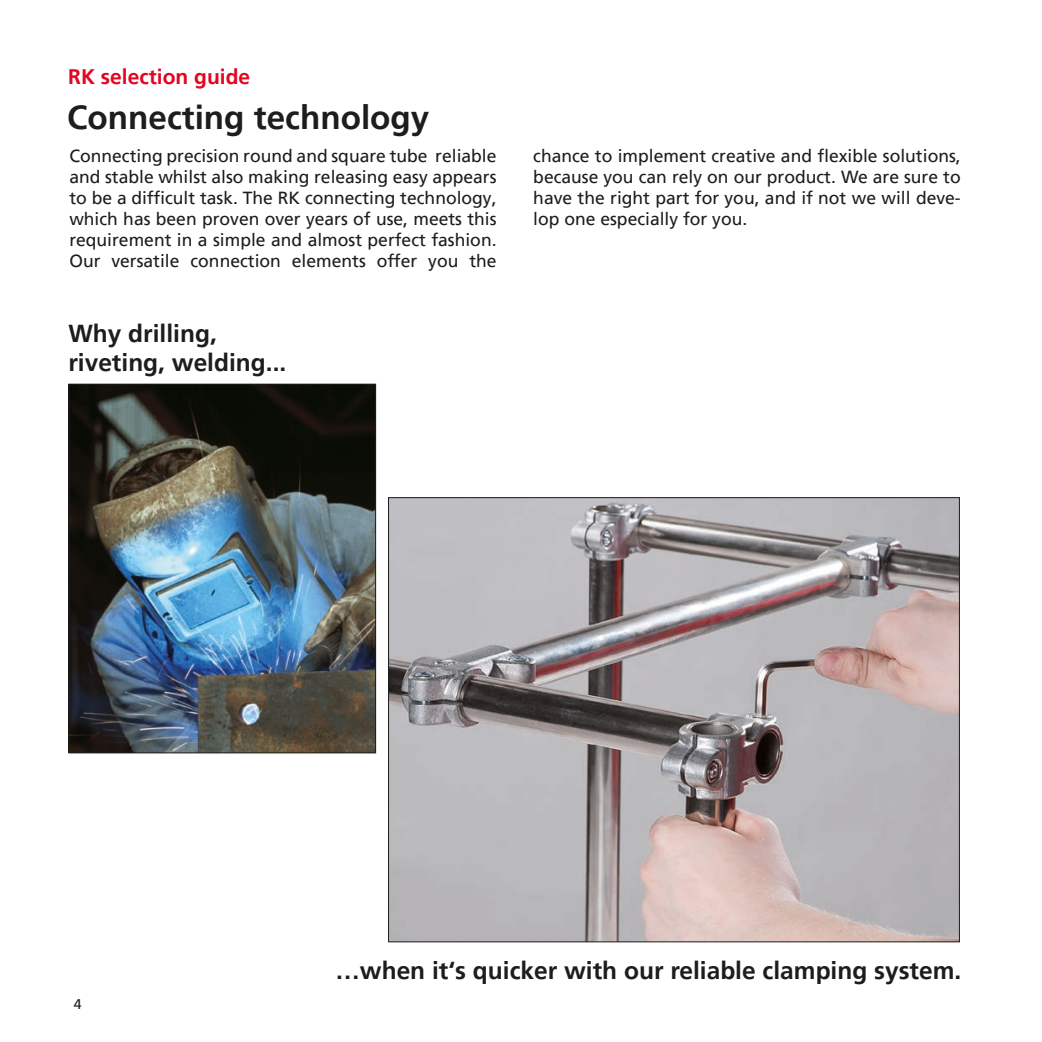
<style>
.page{position:relative;width:1042px;height:1042px;background:#fff}
.page>*{position:absolute;margin:0;border:0;box-sizing:border-box;transform-origin:0 0}
.t1{font:700 33.25px "Frutiger LT Pro";color:#1d1d1b}
.t2{font:700 24.5px/29.4px "Frutiger LT Pro";color:#1d1d1b}
.t3{font:700 21px "Frutiger LT Pro";color:#e40522}
.t4{font:17.5px/21px "Frutiger LT Pro";color:#1d1d1b;text-align:justify}
.t5{font:14px "Frutiger LT Pro";color:#1d1d1b}
</style>
<div class="page">
<img style="left:70px;top:386px;width:304px;height:365px">
<div style="left:68px;top:384px;width:308px;height:369px;border:1px solid #1d1d1b"></div>
<img style="left:390px;top:499px;width:568px;height:441px">
<p class="t3" style="left:68px;top:65px;width:184px">RK selection guide</p>
<h1 class="t1" style="left:67px;top:98px;width:364px">Connecting technology</h1>
<p class="t4" style="left:69px;top:145px;width:429px">Connecting precision round and square tube reliable and stable whilst also making releasing easy appears to be a difficult task. The RK connecting technology, which has been proven over years of use, meets this requirement in a simple and almost perfect fashion.<br>Our versatile connection elements offer you the</p>
<h2 class="t2" style="left:68px;top:318px;width:219px">Why drilling, riveting, welding...</h2>
<p class="t4" style="left:533px;top:145px;width:429px">chance to implement creative and flexible solutions, because you can rely on our product. We are sure to have the right part for you, and if not we will deve&shy;lop one especially for you.</p>
<p class="t5" style="left:74px;top:996px;width:9px">4</p>
<h2 class="t2" style="left:335px;top:956px;width:627px">…when it‘s quicker with our reliable clamping system.</h2>
</div>
